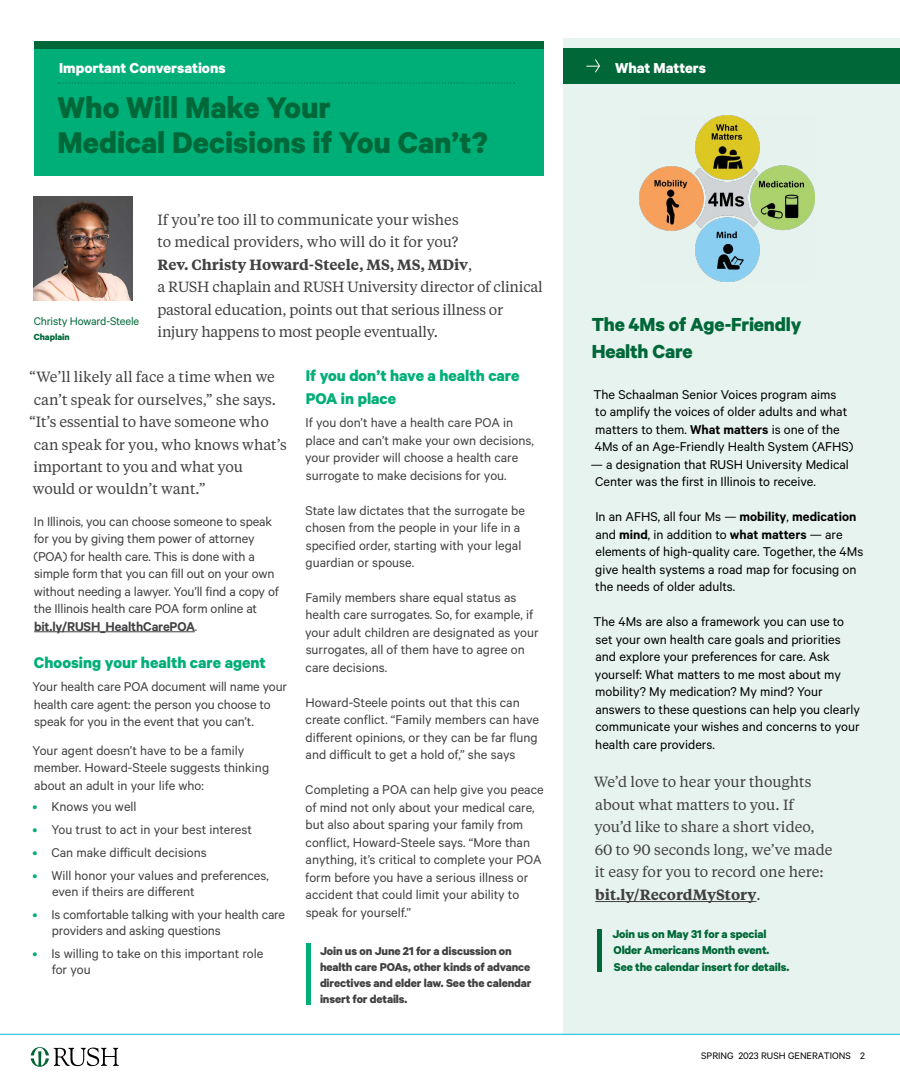
<style>
.page{position:relative;width:900px;height:1080px;background:#fff}
.page>*{position:absolute;margin:0;border:0;box-sizing:border-box;transform-origin:0 0}
.t1{font:700 33.75px/35px "Calibre";color:#006838}
.t2{font:700 21.25px/27.5px "Calibre";letter-spacing:-.01em;color:#006838}
.t3{font:700 17.5px/22.5px "Calibre";color:#00ae78}
.t4{font:700 16.25px "Calibre";color:#fff}
.t5{font:14.75px/22.5px "Tiempos Text";letter-spacing:-.005em;color:#414042}
.t6{font:14.38px/17.5px "Calibre";color:#414042}
.t7{font:14.38px/17.5px "Calibre";color:#000}
.t8{font:700 12.75px/16.2px "Calibre";letter-spacing:-.01em;color:#414042}
.t9{font:700 12.75px/16.2px "Calibre";letter-spacing:-.01em;color:#006838}
.t10{font:12.5px "Calibre";letter-spacing:-.015em;color:#006838}
.t11{font:10.62px "Calibre";color:#000}
.t12{font:700 10px "Calibre";color:#006838}
.s1{font-weight:600}
.s2{color:#00ae78}
</style>
<div class="page">
<div style="left:563px;top:39px;width:337px;height:996px;background:#e7f3ef"></div>
<div style="left:34px;top:41px;width:510px;height:135px;background:#00ae78"></div>
<hr style="left:34px;top:632px;width:161px;height:1px;background:#414042">
<div style="left:34px;top:41px;width:510px;height:8px;background:#006838"></div>
<svg style="left:58px;top:82px;width:456px;height:1px"></svg>
<hr style="left:595px;top:901px;width:161px;height:1px;background:#414042">
<div style="left:563px;top:48px;width:337px;height:36px;background:#006838"></div>
<hr style="left:0;top:1034px;width:900px;height:1px;background:#35c6e4">
<div style="left:306px;top:944px;width:5px;height:61px;background:#00ae78"></div>
<svg style="left:587px;top:59px;width:13px;height:14px"></svg>
<div style="left:597px;top:929px;width:5px;height:43px;background:#006838"></div>
<img style="left:33px;top:196px;width:99px;height:104px">
<img style="left:639px;top:115px;width:176px;height:167px">
<svg style="left:31px;top:1047px;width:88px;height:20px"></svg>
<p class="t4" style="left:59px;top:58px;width:168px">Important Conversations</p>
<h1 class="t1" style="left:58px;top:89px;width:432px">Who Will Make Your<br>Medical Decisions if You Can’t?</h1>
<p class="t10" style="left:34px;top:314px;width:107px">Christy Howard-Steele</p>
<p class="t12" style="left:34px;top:331px;width:38px">Chaplain</p>
<p class="t5" style="left:158px;top:208px;width:387px">If you’re too ill to communicate your wishes<br>to medical providers, who will do it for you?<br><span class="s1">Rev. Christy Howard-Steele, MS, MS, MDiv</span>,<br>a RUSH chaplain and RUSH University director of clinical pastoral education, points out that serious illness or injury happens to most people eventually.</p>
<p class="t5" style="left:29px;top:365px;width:247px">“We’ll likely all face a time when we</p>
<p class="t5" style="left:34px;top:387px;width:244px">can’t speak for ourselves,” she says.</p>
<p class="t5" style="left:29px;top:410px;width:241px">“It’s essential to have someone who</p>
<p class="t5" style="left:34px;top:432px;width:255px">can speak for you, who knows what’s</p>
<p class="t5" style="left:33px;top:455px;width:211px">important to you and what you</p>
<p class="t5" style="left:33px;top:477px;width:174px">would or wouldn’t want.”</p>
<p class="t6" style="left:34px;top:512px;width:247px">In Illinois, you can choose someone to speak for you by giving them power of attorney (POA) for health care. This is done with a simple form that you can fill out on your own without needing a lawyer. You’ll find a copy of the Illinois health care POA form online at <span class="s1">bit.ly/RUSH_HealthCarePOA</span>.</p>
<p class="t3" style="left:34px;top:651px;width:233px">Choosing your health care agent</p>
<p class="t6" style="left:33px;top:678px;width:256px">Your health care POA document will name your health care agent: the person you choose to speak for you in the event that you can’t.</p>
<p class="t6" style="left:33px;top:741px;width:238px">Your agent doesn’t have to be a family member. Howard-Steele suggests thinking about an adult in your life who:</p>
<p class="t6" style="left:33px;top:798px;width:106px"><span class="s2">•</span> Knows you well</p>
<p class="t6" style="left:33px;top:820px;width:221px"><span class="s2">•</span> You trust to act in your best interest</p>
<p class="t6" style="left:33px;top:843px;width:176px"><span class="s2">•</span> Can make difficult decisions</p>
<p class="t6" style="left:52px;top:867px;width:218px;line-height:16.2px;text-indent:-19px"><span class="s2">•</span> Will honor your values and preferences, even if theirs are different</p>
<p class="t6" style="left:52px;top:906px;width:235px;line-height:16.2px;text-indent:-19px"><span class="s2">•</span> Is comfortable talking with your health care providers and asking questions</p>
<p class="t6" style="left:52px;top:945px;width:213px;line-height:16.2px;text-indent:-19px"><span class="s2">•</span> Is willing to take on this important role for you</p>
<p class="t3" style="left:306px;top:364px;width:215px">If you don’t have a health care<br>POA in place</p>
<p class="t6" style="left:305px;top:413px;width:230px">If you don’t have a health care POA in place and can’t make your own decisions, your provider will choose a health care surrogate to make decisions for you.</p>
<p class="t6" style="left:305px;top:501px;width:221px">State law dictates that the surrogate be chosen from the people in your life in a specified order, starting with your legal guardian or spouse.</p>
<p class="t6" style="left:305px;top:588px;width:235px">Family members share equal status as health care surrogates. So, for example, if your adult children are designated as your surrogates, all of them have to agree on care decisions.</p>
<p class="t6" style="left:305px;top:693px;width:235px">Howard-Steele points out that this can create conflict. “Family members can have different opinions, or they can be far flung and difficult to get a hold of,” she says</p>
<p class="t6" style="left:305px;top:781px;width:240px">Completing a POA can help give you peace of mind not only about your medical care, but also about sparing your family from conflict, Howard-Steele says. “More than anything, it’s critical to complete your POA form before you have a serious illness or accident that could limit your ability to speak for yourself.”</p>
<p class="t8" style="left:320px;top:942px;width:213px">Join us on June 21 for a discussion on health care POAs, other kinds of advance directives and elder law. See the calendar insert for details.</p>
<p class="t4" style="left:615px;top:58px;width:93px">What Matters</p>
<h2 class="t2" style="left:592px;top:310px;width:211px">The 4Ms of Age-Friendly<br>Health Care</h2>
<p class="t7" style="left:593px;top:385px;width:262px">The Schaalman Senior Voices program aims<br>to amplify the voices of older adults and what matters to them. <span class="s1">What matters</span> is one of the 4Ms of an Age-Friendly Health System (AFHS)</p>
<p class="t7" style="left:591px;top:455px;width:260px">— a designation that RUSH University Medical<br>Center was the first in Illinois to receive.</p>
<p class="t7" style="left:595px;top:507px;width:270px">In an AFHS, all four Ms — <span class="s1">mobility</span>, <span class="s1">medication </span>and <span class="s1">mind</span>, in addition to <span class="s1">what matters</span> — are elements of high-quality care. Together, the 4Ms give health systems a road map for focusing on the needs of older adults.</p>
<p class="t7" style="left:593px;top:612px;width:268px">The 4Ms are also a framework you can use to set your own health care goals and priorities and explore your preferences for care. Ask yourself: What matters to me most about my mobility? My medication? My mind? Your answers to these questions can help you clearly communicate your wishes and concerns to your health care providers.</p>
<p class="t5" style="left:594px;top:770px;width:240px">We’d love to hear your thoughts about what matters to you. If you’d like to share a short video,<br>60 to 90 seconds long, we’ve made it easy for you to record one here: <span class="s1">bit.ly/RecordMyStory</span>.</p>
<p class="t9" style="left:612px;top:926px;width:178px">Join us on May 31 for a special<br>Older Americans Month event.<br>See the calendar insert for details.</p>
<p class="t11" style="left:701px;top:1050px;width:165px">SPRING 2023 RUSH GENERATIONS 2</p>
</div>
